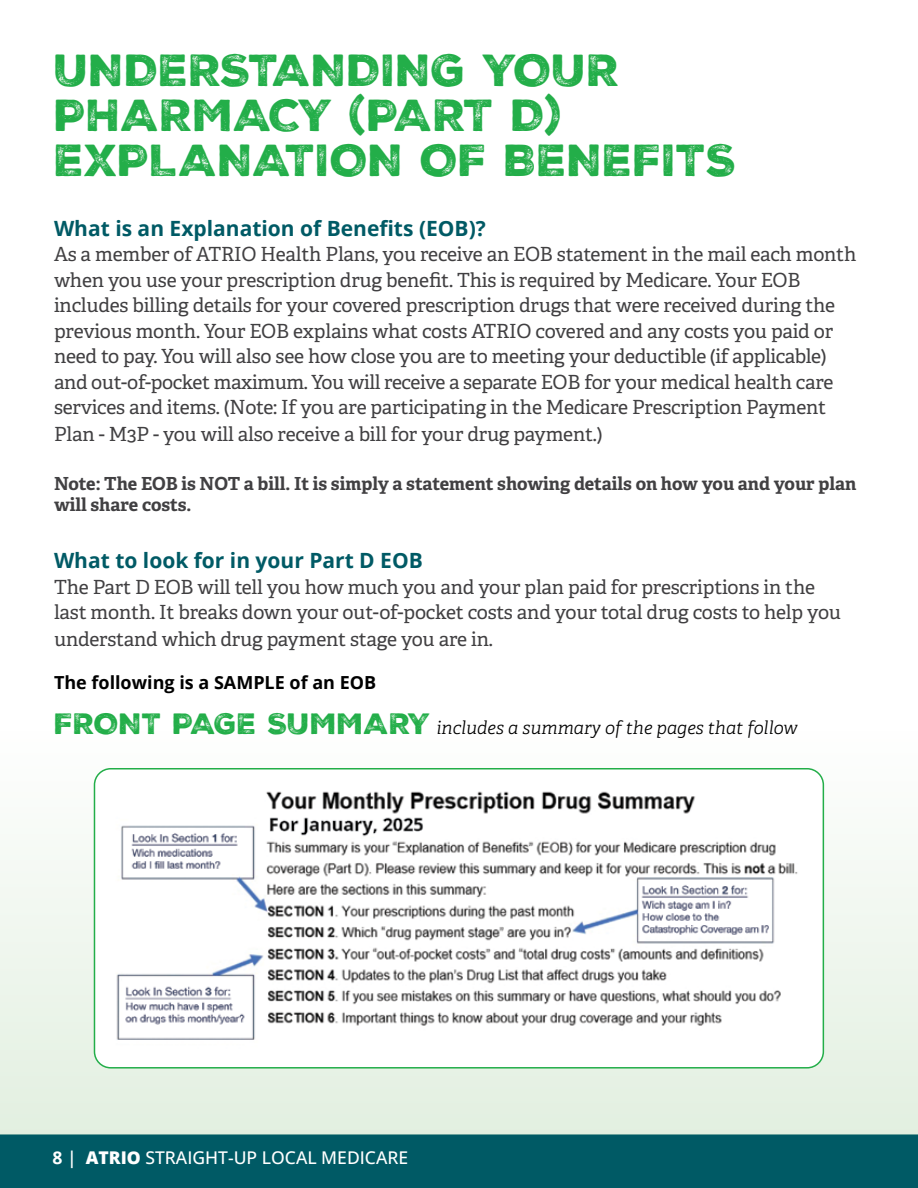
<style>
.page{position:relative;width:918px;height:1188px;background:#fff}
.page>*{position:absolute;margin:0;border:0;box-sizing:border-box;transform-origin:0 0}
.t1{font:43.5px/45px "Nexa Rust Sans Black 2";letter-spacing:-.005em;color:#23ae49}
.t2{font:28.5px "Nexa Rust Sans Black 2";letter-spacing:-.005em;color:#23ae49}
.t3{font:700 21px "Open Sans";color:#005a65}
.t4{font:19.5px/25.7px "Adelle";letter-spacing:-.01em;color:#414042}
.t5{font:700 18px/21.6px "Adelle";color:#414042}
.t6{font:italic 300 18px "Adelle";color:#000}
.t7{font:700 18px "Open Sans";color:#000}
.t8{font:500 17.55px "Open Sans";color:#fff}
.s1{font-weight:700}
.s2{font-weight:600}
.s3{font-weight:800}
</style>
<div class="page">
<div style="left:0;top:1134px;width:918px;height:54px;background:#005a65"></div>
<svg style="left:0;top:860px;width:918px;height:275px;fill:#e6f1e4"></svg>
<img style="left:81px;top:768px;width:751px;height:307px">
<h2 class="t1" style="left:54px;top:48px;width:685px">UNDERSTANDING YOUR<br>PHARMACY (PART D)<br>EXPLANATION OF BENEFITS</h2>
<h3 class="t3" style="left:54px;top:213px;width:433px">What is an Explanation of Benefits (EOB)?</h3>
<p class="t4" style="left:54px;top:242px;width:804px">As a member of ATRIO Health Plans, you receive an EOB statement in the mail each month when you use your prescription drug benefit. This is required by Medicare. Your EOB includes billing details for your covered prescription drugs that were received during the previous month. Your EOB explains what costs ATRIO covered and any costs you paid or need to pay. You will also see how close you are to meeting your deductible (if applicable) and out-of-pocket maximum. You will receive a separate EOB for your medical health care services and items. (Note: If you are participating in the Medicare Prescription Payment Plan - M3P - you will also receive a bill for your drug payment.)</p>
<p class="t5" style="left:54px;top:473px;width:804px">Note: The EOB is NOT a bill. It is simply a statement showing details on how you and your plan will share costs.</p>
<h3 class="t3" style="left:54px;top:546px;width:370px">What to look for in your Part D EOB</h3>
<p class="t4" style="left:54px;top:574px;width:789px;line-height:26.2px">The Part D EOB will tell you how much you and your plan paid for prescriptions in the last month. It breaks down your out-of-pocket costs and your total drug costs to help you understand which drug payment stage you are in.</p>
<p class="t7" style="left:54px;top:670px;width:324px">The following is a SAMPLE of an EOB</p>
<h3 class="t2" style="left:54px;top:705px;width:378px">FRONT PAGE SUMMARY</h3>
<p class="t6" style="left:436px;top:717px;width:363px">includes a summary of the pages that follow</p>
<p class="t8" style="left:52px;top:1145px;width:357px"><span class="s1">8</span> <span class="s2">|</span> <span class="s3">ATRIO</span> STRAIGHT-UP LOCAL MEDICARE</p>
</div>
